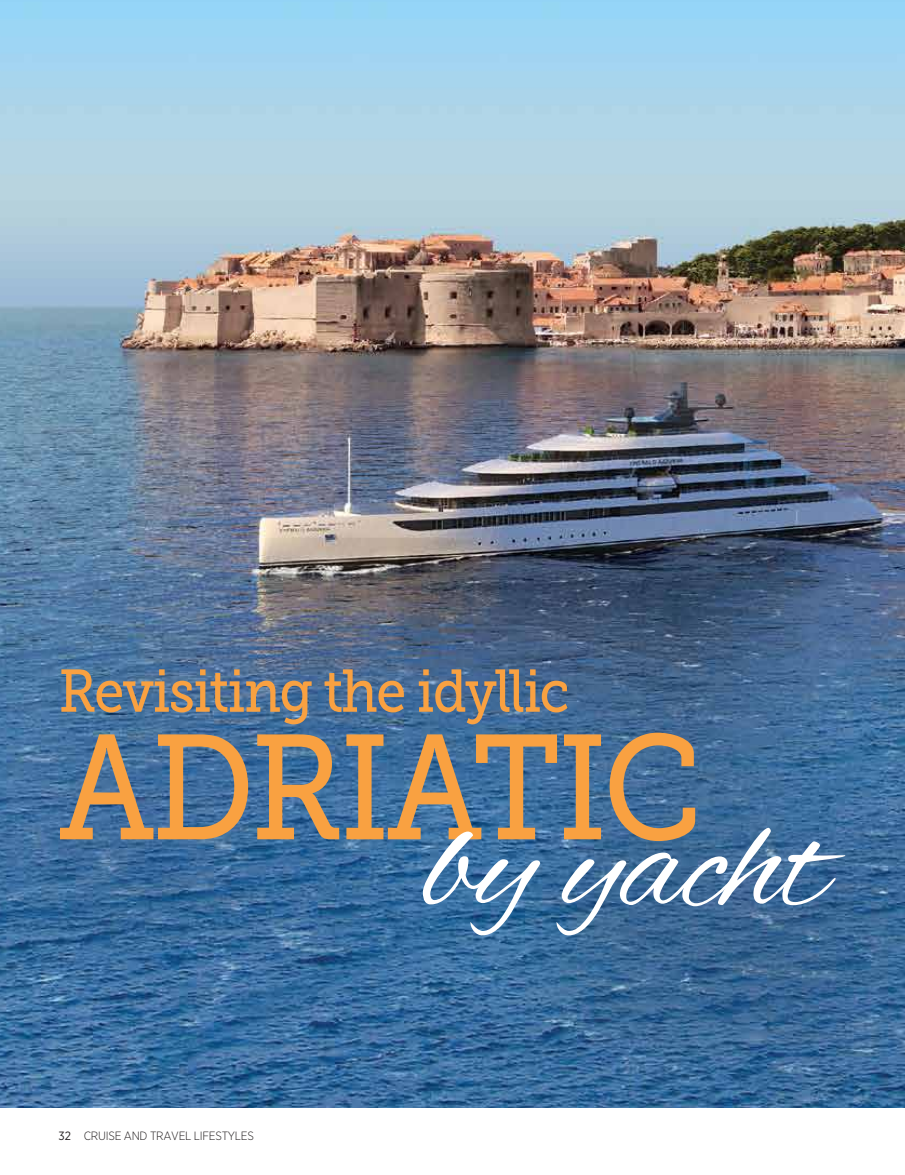
<style>
.page{position:relative;width:905px;height:1175px;background:#fff}
.page>*{position:absolute;margin:0;border:0;box-sizing:border-box;transform-origin:0 0}
.t1{font:151.5px "Alex Brush";color:#fff}
.t2{font:148.5px "Museo Slab 500";letter-spacing:-.035em;color:#f9a141;scale:.9 1}
.t3{font:60px "Museo Slab 500";letter-spacing:-.03em;color:#f9a141;scale:.9 1}
.t4{font:300 12px "Gotham Narrow";letter-spacing:-.02em;color:#231f20}
.s1{font-weight:400}
</style>
<div class="page">
<img style="left:0;top:0;width:904px;height:1107px">
<h3 class="t3" style="left:58px;top:657px;width:569px">Revisiting the idyllic</h3>
<h2 class="t2" style="left:58px;top:705px;width:717px">ADRIATIC</h2>
<h1 class="t1" style="left:423px;top:779px;width:406px">by yacht</h1>
<p class="t4" style="left:58px;top:1128px;width:197px"><span class="s1">32</span> CRUISE AND TRAVEL LIFESTYLES</p>
</div>
